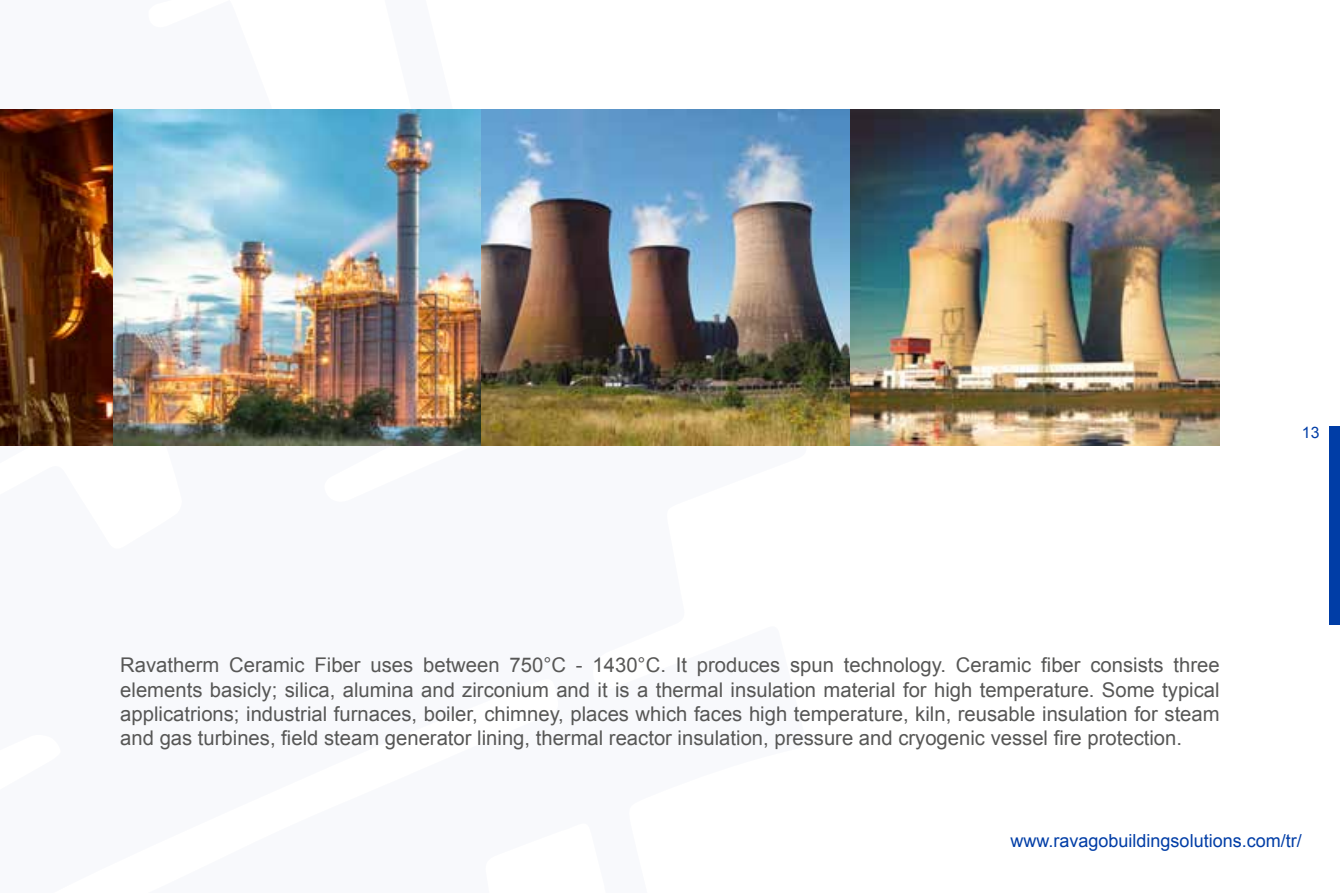
<style>
.page{position:relative;width:1340px;height:893px;background:#fff}
.page>*{position:absolute;margin:0;border:0;box-sizing:border-box;transform-origin:0 0}
.t1{font:20.25px/24.3px "Arial";color:#575756;text-align:justify}
.t2{font:18px "Arial";color:#003da6}
.t3{font:15.75px "Arial";color:#003da6}
</style>
<div class="page">
<div style="left:1329px;top:427px;width:10px;height:198px;background:#003da6"></div>
<img style="left:113px;top:109px;width:369px;height:337px">
<img style="left:482px;top:109px;width:368px;height:337px">
<img style="left:850px;top:109px;width:369px;height:337px">
<img style="left:0;top:109px;width:113px;height:337px">
<p class="t3" style="left:1301px;top:422px;width:19px">13</p>
<p class="t1" style="left:120px;top:653px;width:1100px">Ravatherm Ceramic Fiber uses between 750°C - 1430°C. It produces spun technology. Ceramic fiber consists three elements basicly; silica, alumina and zirconium and it is a thermal insulation material for high temperature. Some typical applicatrions; industrial furnaces, boiler, chimney, places which faces high temperature, kiln, reusable insulation for steam and gas turbines, field steam generator lining, thermal reactor insulation, pressure and cryogenic vessel fire protection.</p>
<p class="t2" style="left:1010px;top:829px;width:293px">www.ravagobuildingsolutions.com/tr/</p>
</div>
